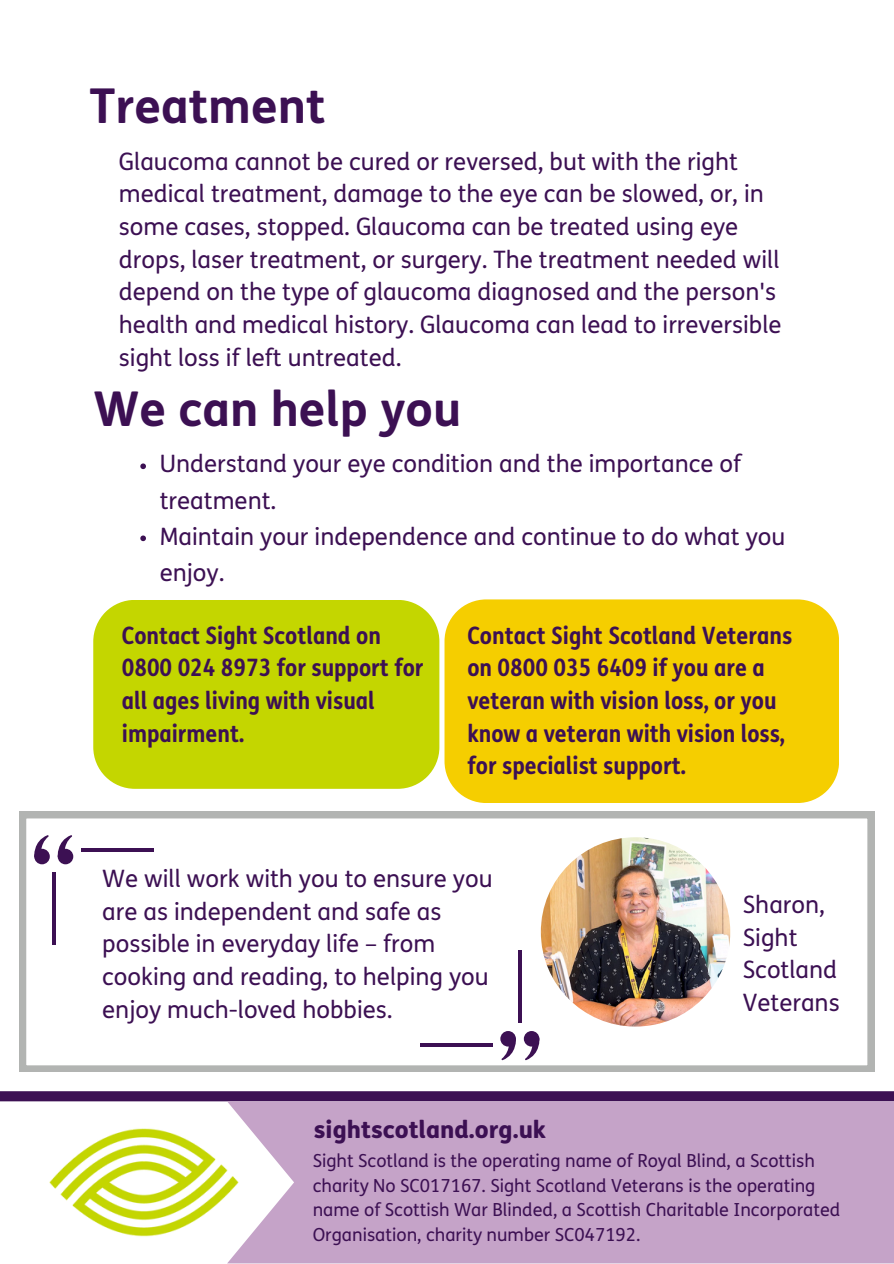
<style>
.page{position:relative;width:894px;height:1264px;background:#fff}
.page>*{position:absolute;margin:0;border:0;box-sizing:border-box;transform-origin:0 0}
.t1{font:700 48px "FS Me";color:#3c1053}
.t2{font:24px/32.7px "FS Me";color:#3c1053}
.t3{font:700 24px/32.7px "FS Me Narrow";color:#3c1053}
.t4{font:800 24px "FS Me";color:#3c1053}
.t5{font:18px "FS Me";color:#3c1053}
</style>
<div class="page">
<img style="left:4px;top:1101px;width:223px;height:136px">
<div style="left:0;top:1091px;width:893px;height:10px;background:#3c1053"></div>
<div style="left:227px;top:1101px;width:666px;height:162px;background:#c5a3c8"></div>
<svg style="left:20px;top:811px;width:853px;height:260px"></svg>
<div style="left:58px;top:848px;width:15px;height:16px;background:#3c1053;border-radius:50%"></div>
<svg style="left:56px;top:834px;width:16px;height:27px"></svg>
<svg style="left:34px;top:848px;width:16px;height:16px"></svg>
<svg style="left:33px;top:834px;width:16px;height:27px"></svg>
<hr style="left:52px;top:872px;width:4px;height:72px;background:#3c1053">
<hr style="left:81px;top:848px;width:72px;height:3px;background:#3c1053">
<div style="left:500px;top:1031px;width:15px;height:15px;background:#3c1053;border-radius:50%"></div>
<svg style="left:501px;top:1033px;width:16px;height:27px"></svg>
<svg style="left:523px;top:1031px;width:16px;height:15px"></svg>
<svg style="left:524px;top:1033px;width:16px;height:27px"></svg>
<hr style="left:518px;top:950px;width:3px;height:72px;background:#3c1053">
<hr style="left:420px;top:1043px;width:72px;height:4px;background:#3c1053">
<img style="left:540px;top:837px;width:190px;height:189px;border-radius:50%">
<svg style="left:140px;top:463px;width:6px;height:6px"></svg>
<svg style="left:140px;top:535px;width:6px;height:6px"></svg>
<div style="left:93px;top:600px;width:346px;height:188px;background:#c4d600"></div>
<div style="left:444px;top:599px;width:394px;height:204px;background:#f5ce00"></div>
<h2 class="t1" style="left:89px;top:87px;width:237px">Treatment</h2>
<p class="t2" style="left:119px;top:147px;width:664px">Glaucoma cannot be cured or reversed, but with the right medical treatment, damage to the eye can be slowed, or, in some cases, stopped. Glaucoma can be treated using eye drops, laser treatment, or surgery. The treatment needed will depend on the type of glaucoma diagnosed and the person's health and medical history. Glaucoma can lead to irreversible sight loss if left untreated.</p>
<h3 class="t1" style="left:93px;top:390px;width:369px">We can help you</h3>
<p class="t2" style="left:160px;top:448px;width:582px;line-height:36px">Understand your eye condition and the importance of treatment.</p>
<p class="t2" style="left:160px;top:520px;width:627px;line-height:36px">Maintain your independence and continue to do what you enjoy.</p>
<p class="t3" style="left:122px;top:621px;width:303px">Contact Sight Scotland on<br>0800 024 8973 for support for all ages living with visual impairment.</p>
<p class="t3" style="left:467px;top:621px;width:326px">Contact Sight Scotland Veterans on 0800 035 6409 if you are a veteran with vision loss, or you know a veteran with vision loss, for specialist support.</p>
<p class="t2" style="left:102px;top:864px;width:392px">We will work with you to ensure you are as independent and safe as possible in everyday life – from cooking and reading, to helping you enjoy much-loved hobbies.</p>
<h3 class="t2" style="left:742px;top:890px;width:98px">Sharon,<br>Sight<br>Scotland<br>Veterans</h3>
<h3 class="t4" style="left:314px;top:1119px;width:233px">sightscotland.org.uk</h3>
<h1 class="t5" style="left:312px;top:1153px;width:503px">Sight Scotland is the operating name of Royal Blind, a Scottish</h1>
<p class="t5" style="left:312px;top:1178px;width:504px">charity No SC017167. Sight Scotland Veterans is the operating</p>
<p class="t5" style="left:312px;top:1202px;width:529px">name of Scottish War Blinded, a Scottish Charitable Incorporated</p>
<p class="t5" style="left:312px;top:1227px;width:329px">Organisation, charity number SC047192.</p>
</div>
